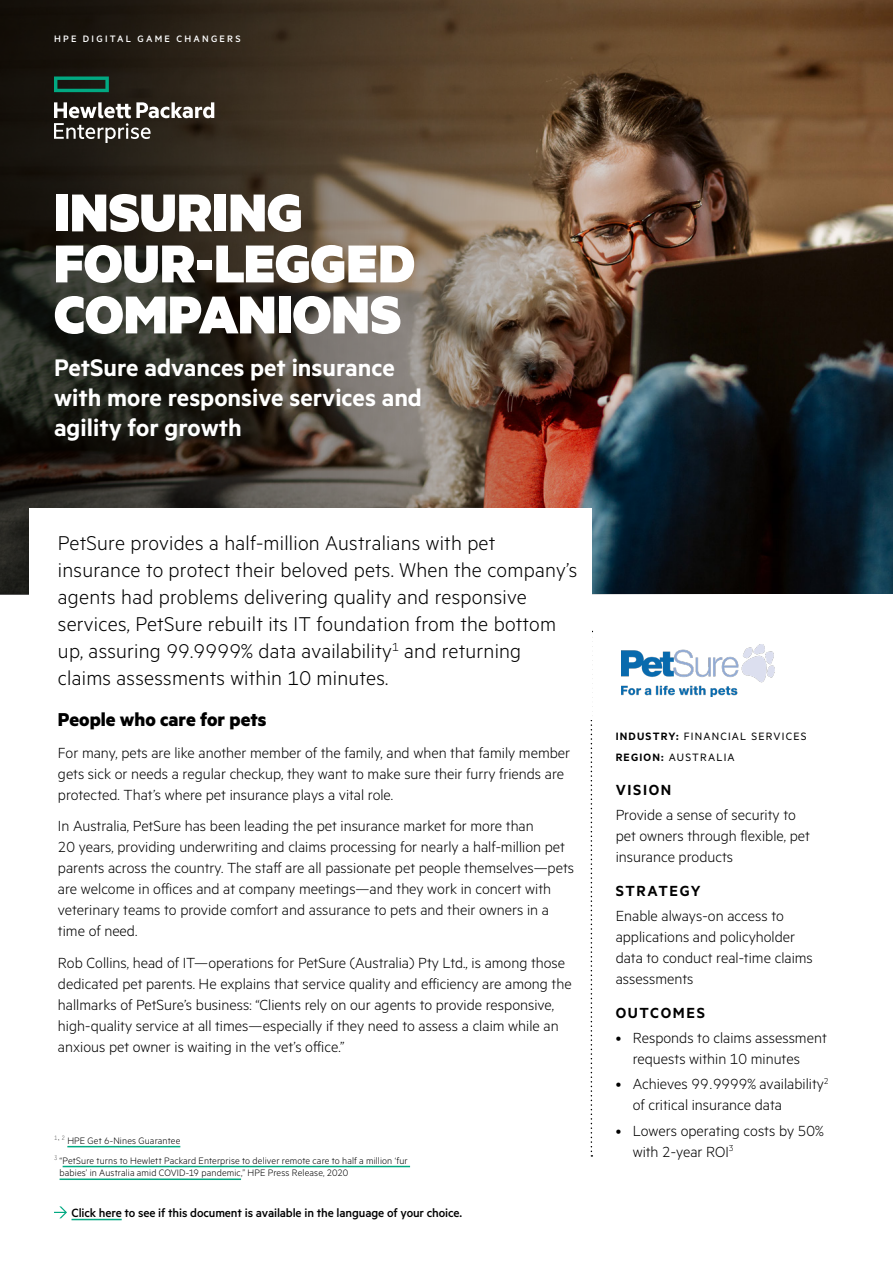
<style>
.page{position:relative;width:893px;height:1263px;background:#fff}
.page>*{position:absolute;margin:0;border:0;box-sizing:border-box;transform-origin:0 0}
.Headline_MetricHPE_B{font:900 60px/51px "Metric HPE";letter-spacing:.005em;color:#fff}
.SubHeadline_MetricHP{font:600 27px/30px "Metric HPE";color:#fff}
.Cover_Intro_text_Met{font:300 22.5px/27px "Metric HPE";letter-spacing:.01em;color:#000}
.Body_subheading_Metr{font:700 21px "Metric HPE";color:#000}
.Body_text_MetricHPE{font:300 16.5px/21px "Metric HPE";color:#000}
.Sidebar_text_MetricH{font:300 16.5px/21px "Metric HPE";color:#000}
.Sidebar_headline_Met{font:600 16.5px "Metric HPE";letter-spacing:.1em;color:#000}
.Launguage_choice{font:500 13.5px "Metric HPE";letter-spacing:-.01em;color:#000}
.Sidebar_text_MetricH-2{font:12px/21px "Metric HPE";letter-spacing:.1em;color:#000}
.Footnote_MetricHPE_R{font:300 10.5px/12.8px "Metric HPE";letter-spacing:.01em;color:#000}
.Descriptor{font:500 10.5px "Metric HPE";letter-spacing:.215em;color:#fff}
.s1{font-weight:600}
</style>
<div class="page">
<svg style="left:591px;top:720px;width:1px;height:437px"></svg>
<svg style="left:54px;top:1206px;width:13px;height:12px"></svg>
<img style="left:805px;top:0;width:88px;height:593px">
<img style="left:0;top:0;width:805px;height:595px">
<img style="left:622px;top:644px;width:153px;height:52px">
<svg style="left:54px;top:77px;width:55px;height:15px"></svg>
<svg style="left:54px;top:102px;width:160px;height:41px"></svg>
<div style="left:29px;top:508px;width:563px;height:212px;background:#fff"></div>
<hr style="left:67px;top:1146px;width:113px;height:1px;background:#01a982">
<hr style="left:63px;top:1166px;width:347px;height:1px;background:#01a982">
<hr style="left:60px;top:1178px;width:181px;height:2px;background:#01a982">
<hr style="left:72px;top:1219px;width:50px;height:1px;background:#01a982">
<p class="Descriptor" style="left:54px;top:33px;width:188px">HPE DIGITAL GAME CHANGERS</p>
<p class="Headline_MetricHPE_B" style="left:54px;top:185px;width:363px">INSURING<br>FOUR-LEGGED<br>COMPANIONS</p>
<p class="SubHeadline_MetricHP" style="left:54px;top:352px;width:369px">PetSure advances pet insurance with more responsive services and agility for growth</p>
<p class="Cover_Intro_text_Met" style="left:58px;top:529px;width:521px">PetSure provides a half-million Australians with pet insurance to protect their beloved pets. When the company’s agents had problems delivering quality and responsive services, PetSure rebuilt its IT foundation from the bottom up, assuring 99.9999% data availability<sup>1</sup> and returning claims assessments within 10 minutes.</p>
<p class="Body_subheading_Metr" style="left:58px;top:707px;width:210px">People who care for pets</p>
<p class="Body_text_MetricHPE" style="left:58px;top:741px;width:514px">For many, pets are like another member of the family, and when that family member gets sick or needs a regular checkup, they want to make sure their furry friends are protected. That’s where pet insurance plays a vital role.</p>
<p class="Body_text_MetricHPE" style="left:58px;top:815px;width:518px">In Australia, PetSure has been leading the pet insurance market for more than<br>20 years, providing underwriting and claims processing for nearly a half-million pet parents across the country. The staff are all passionate pet people themselves—pets are welcome in offices and at company meetings—and they work in concert with veterinary teams to provide comfort and assurance to pets and their owners in a time of need.</p>
<p class="Body_text_MetricHPE" style="left:58px;top:951px;width:515px">Rob Collins, head of IT—operations for PetSure (Australia) Pty Ltd., is among those dedicated pet parents. He explains that service quality and efficiency are among the hallmarks of PetSure’s business: “Clients rely on our agents to provide responsive, high-quality service at all times—especially if they need to assess a claim while an anxious pet owner is waiting in the vet’s office.”</p>
<p class="Footnote_MetricHPE_R" style="left:54px;top:1133px;width:128px"><sup>1,</sup> <sup>2</sup> HPE Get 6-Nines Guarantee</p>
<p class="Footnote_MetricHPE_R" style="left:60px;top:1153px;width:350px;text-indent:-6px"><sup>3</sup> “PetSure turns to Hewlett Packard Enterprise to deliver remote care to half a million ‘fur babies’ in Australia amid COVID-19 pandemic,” HPE Press Release, 2020</p>
<p class="Launguage_choice" style="left:72px;top:1204px;width:392px">Click here to see if this document is available in the language of your choice.</p>
<p class="Sidebar_text_MetricH-2" style="left:616px;top:725px;width:192px"><span class="s1">INDUSTRY:</span> FINANCIAL SERVICES<br><span class="s1">REGION:</span> AUSTRALIA</p>
<p class="Sidebar_headline_Met" style="left:616px;top:780px;width:57px">VISION</p>
<p class="Sidebar_text_MetricH" style="left:616px;top:804px;width:196px">Provide a sense of security to pet owners through flexible, pet insurance products</p>
<p class="Sidebar_headline_Met" style="left:616px;top:881px;width:86px">STRATEGY</p>
<p class="Sidebar_text_MetricH" style="left:616px;top:905px;width:199px">Enable always-on access to applications and policyholder data to conduct real-time claims assessments</p>
<p class="Sidebar_headline_Met" style="left:616px;top:1003px;width:91px">OUTCOMES</p>
<p class="Body_text_MetricHPE" style="left:616px;top:1027px;width:213px;text-align:center">• Responds to claims assessment requests within 10 minutes</p>
<p class="Body_text_MetricHPE" style="left:633px;top:1073px;width:198px;text-indent:-17px">• Achieves 99.9999% availability<sup>2 </sup>of critical insurance data</p>
<p class="Body_text_MetricHPE" style="left:633px;top:1119px;width:192px;text-indent:-17px">• Lowers operating costs by 50% with 2-year ROI<sup>3</sup></p>
</div>
